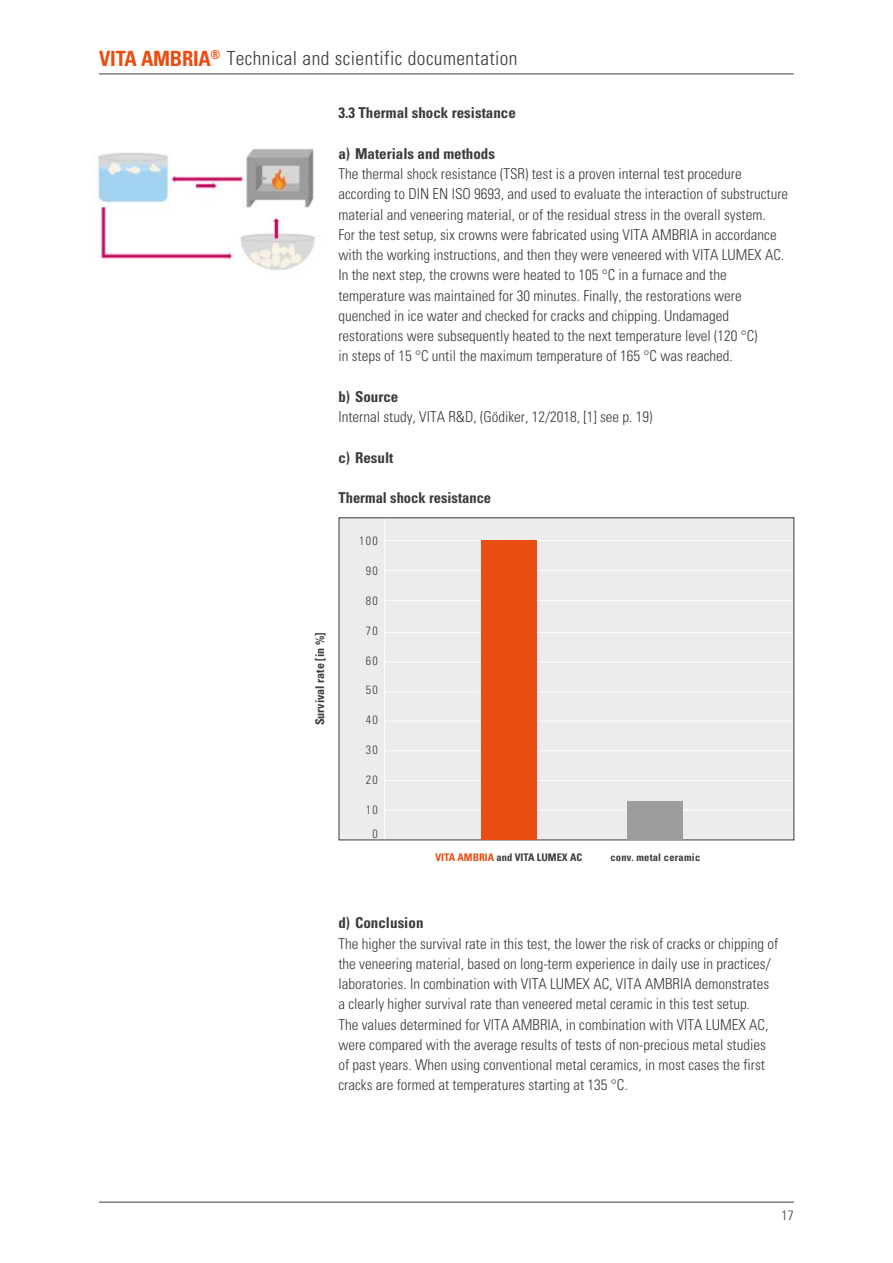
<style>
.page{position:relative;width:893px;height:1263px;background:#fff}
.page>*{position:absolute;margin:0;border:0;box-sizing:border-box;transform-origin:0 0}
.t1{font:300 condensed 19.5px "Univers LT";letter-spacing:.02em;color:#3b3b3a}
.t2{font:300 condensed 15px/20.2px "Univers LT";color:#3b3b3a}
.t3{font:700 condensed 15px "Univers LT";color:#3b3b3a}
.t4{font:300 condensed 13.5px "Univers LT";color:#3b3b3a}
.t5{font:300 condensed 12px/23.7px "Univers LT";letter-spacing:.1em;color:#3b3b3a;text-align:center}
.t6{font:700 condensed 12px "Univers LT";color:#3b3b3a}
.t7{font:700 condensed 10.5px "Univers LT";color:#3b3b3a}
.t8{font:700 condensed 10.5px "Univers LT";letter-spacing:.02em;color:#3b3b3a}
.s1{font-weight:700;font-size:21px;color:#e94d11}
.s2{color:#e94d11}
</style>
<div class="page">
<hr style="left:99px;top:1202px;width:695px;height:1px;background:#3b3b3a">
<hr style="left:99px;top:74px;width:695px;height:1px;background:#3b3b3a">
<div style="left:339px;top:518px;width:455px;height:322px;background:#ececed"></div>
<hr style="left:385px;top:721px;width:409px;height:1px;background:#fff">
<hr style="left:385px;top:632px;width:409px;height:1px;background:#fff">
<hr style="left:385px;top:750px;width:409px;height:1px;background:#fff">
<hr style="left:385px;top:662px;width:409px;height:1px;background:#fff">
<hr style="left:385px;top:780px;width:409px;height:1px;background:#fff">
<hr style="left:385px;top:691px;width:409px;height:1px;background:#fff">
<hr style="left:385px;top:810px;width:409px;height:1px;background:#fff">
<hr style="left:384px;top:518px;width:1px;height:322px;background:#fff">
<hr style="left:385px;top:600px;width:409px;height:1px;background:#fff">
<hr style="left:385px;top:570px;width:409px;height:1px;background:#fff">
<hr style="left:385px;top:540px;width:409px;height:1px;background:#fff">
<div style="left:628px;top:801px;width:55px;height:39px;background:#9c9d9d"></div>
<div style="left:481px;top:540px;width:55px;height:300px;background:#e94d11"></div>
<img style="left:98px;top:148px;width:217px;height:123px">
<h1 class="t1" style="left:99px;top:46px;width:420px"><span class="s1">VITA AMBRIA</span><sup>®</sup> Technical and scientific documentation</h1>
<p class="t3" style="left:338px;top:104px;width:179px">3.3 Thermal shock resistance</p>
<p class="t3" style="left:338px;top:144px;width:158px">a) Materials and methods</p>
<p class="t2" style="left:338px;top:164px;width:451px">The thermal shock resistance (TSR) test is a proven internal test procedure according to DIN EN ISO 9693, and used to evaluate the interaction of substructure material and veneering material, or of the residual stress in the overall system.<br>For the test setup, six crowns were fabricated using VITA AMBRIA in accordance with the working instructions, and then they were veneered with VITA LUMEX AC.<br>In the next step, the crowns were heated to 105 °C in a furnace and the temperature was maintained for 30 minutes. Finally, the restorations were quenched in ice water and checked for cracks and chipping. Undamaged restorations were subsequently heated to the next temperature level (120 °C)<br>in steps of 15 °C until the maximum temperature of 165 °C was reached.</p>
<p class="t3" style="left:338px;top:387px;width:62px">b) Source</p>
<p class="t2" style="left:338px;top:407px;width:315px">Internal study, VITA R&amp;D, (Gödiker, 12/2018, [1] see p. 19)</p>
<p class="t3" style="left:338px;top:448px;width:57px">c) Result</p>
<p class="t3" style="left:338px;top:489px;width:154px">Thermal shock resistance</p>
<p class="t6" style="left:313px;top:725px;width:94px;rotate:-90deg">Survival rate [in %]</p>
<p class="t5" style="left:359px;top:529px;width:20px">100</p>
<p class="t5" style="left:366px;top:559px;width:13px">90</p>
<p class="t5" style="left:366px;top:589px;width:13px">80</p>
<p class="t5" style="left:366px;top:619px;width:13px">70</p>
<p class="t5" style="left:366px;top:648px;width:13px">60</p>
<p class="t5" style="left:366px;top:678px;width:13px">50</p>
<p class="t5" style="left:366px;top:708px;width:13px">40</p>
<p class="t5" style="left:366px;top:738px;width:13px">30</p>
<p class="t5" style="left:366px;top:768px;width:13px">20</p>
<p class="t5" style="left:366px;top:798px;width:13px">10<br>0</p>
<p class="t7" style="left:435px;top:850px;width:148px"><span class="s2">VITA AMBRIA</span> and VITA LUMEX AC</p>
<p class="t8" style="left:610px;top:850px;width:91px">conv. metal ceramic</p>
<p class="t3" style="left:338px;top:914px;width:87px">d) Conclusion</p>
<p class="t2" style="left:338px;top:933px;width:441px">The higher the survival rate in this test, the lower the risk of cracks or chipping of the veneering material, based on long-term experience in daily use in practices/ laboratories. In combination with VITA LUMEX AC, VITA AMBRIA demonstrates a clearly higher survival rate than veneered metal ceramic in this test setup.<br>The values determined for VITA AMBRIA, in combination with VITA LUMEX AC, were compared with the average results of tests of non-precious metal studies of past years. When using conventional metal ceramics, in most cases the first cracks are formed at temperatures starting at 135 °C.</p>
<p class="t4" style="left:782px;top:1207px;width:14px">17</p>
</div>
